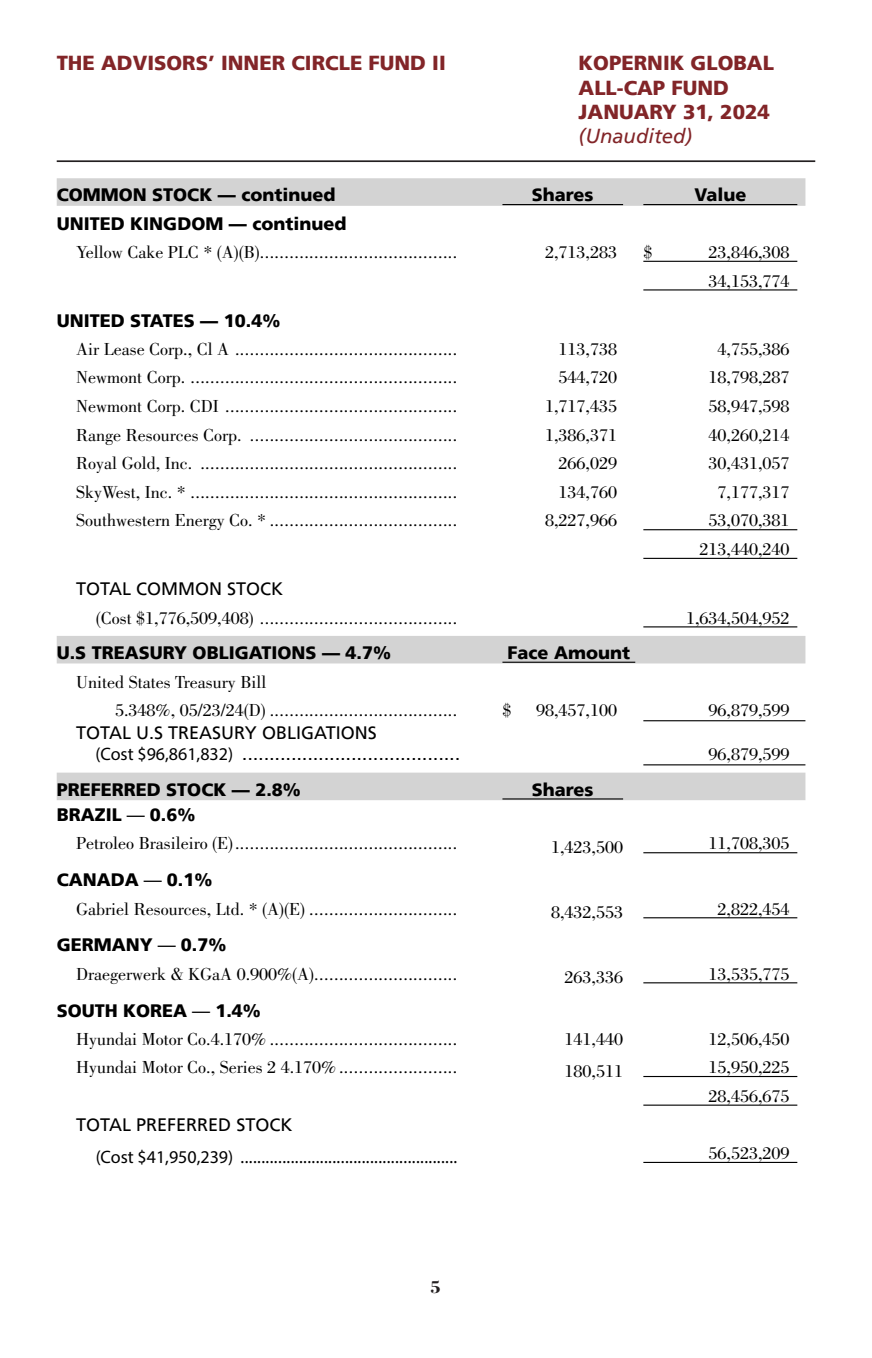
<style>
.page{position:relative;width:872px;height:1358px;background:#fff}
.page>*{position:absolute;margin:0;border:0;box-sizing:border-box;transform-origin:0 0}
.t1{font:900 20.25px/24.3px "Frutiger LT";color:#822528}
.t2{font:italic 20.25px "Frutiger LT";color:#822528}
.ID0EOFAC{font:18px "Bodoni LT Pro";color:#000}
.ID0EPMAC{font:18px "Bodoni LT Pro";color:#000}
.ID0EJE{font:900 18px "Frutiger LT";color:#000}
.ID0E4AAE{font:18px "Bodoni LT Pro";color:#000}
.ID0EZJAC{font:18px "Bodoni LT Pro";color:#000}
.ID0ENRPM{font:18px/21.6px "Frutiger LT";color:#000}
.ID0ELECO{font:18px "Myriad Pro";color:#000}
.ID0EUHAC{font:18px "Bodoni LT Pro";color:#000}
.ID0EBYOM{font:18px "Bodoni LT Pro";color:#000}
.ID0EFKPM{font:18px "Bodoni LT Pro";color:#000}
.ID0E5CAO{font:900 18px "Frutiger LT";color:#000}
.ID0EUIAO{font:18px "Bodoni LT Pro";color:#000}
.ID0ECH{font:900 18px "Frutiger LT";color:#000}
.ID0EFHPM{font:18px "Bodoni LT Pro";color:#000}
.ID0EKBCO{font:18px "Frutiger LT";color:#000}
.ID0E5UOM{font:18px "Frutiger LT";color:#000}
.ID0EJMPM{font:18px "Bodoni LT Pro";color:#000}
.ID0EIHCO{font:18px "Bodoni LT Pro";color:#000}
.t3{font:700 18px "Bodoni LT Pro";color:#231f20}
.s1{font-family:"Myriad Pro"}
.s2{font-weight:400}
</style>
<div class="page">
<hr style="left:57px;top:160px;width:758px;height:2px;background:#231f20">
<svg style="left:57px;top:178px;width:748px;height:622px"></svg>
<hr style="left:643px;top:720px;width:162px;height:1px;background:#000">
<hr style="left:643px;top:764px;width:162px;height:1px;background:#000">
<hr style="left:502px;top:204px;width:121px;height:1px;background:#000">
<hr style="left:643px;top:204px;width:154px;height:1px;background:#000">
<hr style="left:643px;top:261px;width:154px;height:1px;background:#000">
<hr style="left:643px;top:289px;width:154px;height:1px;background:#000">
<hr style="left:643px;top:529px;width:154px;height:1px;background:#000">
<hr style="left:643px;top:558px;width:154px;height:1px;background:#000">
<hr style="left:643px;top:626px;width:154px;height:1px;background:#000">
<hr style="left:502px;top:661px;width:133px;height:2px;background:#000">
<hr style="left:502px;top:798px;width:121px;height:1px;background:#000">
<hr style="left:643px;top:852px;width:154px;height:1px;background:#000">
<hr style="left:643px;top:917px;width:154px;height:1px;background:#000">
<hr style="left:643px;top:982px;width:154px;height:1px;background:#000">
<hr style="left:643px;top:1076px;width:154px;height:1px;background:#000">
<hr style="left:643px;top:1104px;width:154px;height:1px;background:#000">
<hr style="left:643px;top:1161px;width:154px;height:2px;background:#000">
<p class="t1" style="left:57px;top:51px;width:390px">THE ADVISORS’ INNER CIRCLE FUND II</p>
<p class="t1" style="left:578px;top:51px;width:197px">KOPERNIK GLOBAL<br>ALL-CAP FUND<br>JANUARY 31, 2024</p>
<p class="t2" style="left:578px;top:125px;width:115px">(Unaudited)</p>
<p class="ID0EJE" style="left:57px;top:184px;width:280px">COMMON STOCK — continued</p>
<p class="ID0ECH" style="left:532px;top:184px;width:63px">Shares</p>
<p class="ID0ECH" style="left:694px;top:184px;width:54px">Value</p>
<p class="ID0EJE" style="left:57px;top:213px;width:291px">UNITED KINGDOM — continued</p>
<p class="ID0EPMAC" style="left:76px;top:242px;width:383px">Yellow Cake PLC * (A)(B)........................................</p>
<p class="ID0EUHAC" style="left:545px;top:242px;width:73px">2,713,283</p>
<p class="ID0E4AAE" style="left:643px;top:242px;width:10px">$</p>
<p class="ID0E4AAE" style="left:708px;top:242px;width:82px">23,846,308</p>
<p class="ID0E4AAE" style="left:708px;top:270px;width:82px">34,153,774</p>
<p class="ID0EJE" style="left:57px;top:309px;width:225px">UNITED STATES — 10.4%</p>
<p class="ID0EOFAC" style="left:76px;top:338px;width:383px">Air Lease Corp., Cl A .............................................</p>
<p class="ID0EUHAC" style="left:558px;top:338px;width:60px">113,738</p>
<p class="ID0EZJAC" style="left:717px;top:338px;width:73px">4,755,386</p>
<p class="ID0EOFAC" style="left:76px;top:367px;width:383px">Newmont Corp. ......................................................</p>
<p class="ID0EUHAC" style="left:558px;top:367px;width:60px">544,720</p>
<p class="ID0EZJAC" style="left:708px;top:367px;width:82px">18,798,287</p>
<p class="ID0EOFAC" style="left:76px;top:396px;width:383px">Newmont Corp. CDI ...............................................</p>
<p class="ID0EUHAC" style="left:545px;top:396px;width:73px">1,717,435</p>
<p class="ID0EZJAC" style="left:708px;top:396px;width:82px">58,947,598</p>
<p class="ID0EOFAC" style="left:76px;top:424px;width:383px">Range Resources Corp. ..........................................</p>
<p class="ID0EUHAC" style="left:545px;top:424px;width:73px">1,386,371</p>
<p class="ID0EZJAC" style="left:708px;top:424px;width:82px">40,260,214</p>
<p class="ID0EOFAC" style="left:76px;top:453px;width:383px">Royal Gold, Inc. ....................................................</p>
<p class="ID0EUHAC" style="left:558px;top:453px;width:60px">266,029</p>
<p class="ID0EZJAC" style="left:708px;top:453px;width:82px">30,431,057</p>
<p class="ID0EOFAC" style="left:76px;top:482px;width:383px">SkyWest, Inc. * ......................................................</p>
<p class="ID0EUHAC" style="left:558px;top:482px;width:60px">134,760</p>
<p class="ID0EZJAC" style="left:717px;top:482px;width:73px">7,177,317</p>
<p class="ID0EPMAC" style="left:76px;top:510px;width:383px">Southwestern Energy Co. * ......................................</p>
<p class="ID0EUHAC" style="left:545px;top:510px;width:73px">8,227,966</p>
<p class="ID0E4AAE" style="left:708px;top:510px;width:82px">53,070,381</p>
<p class="ID0E4AAE" style="left:699px;top:539px;width:91px">213,440,240</p>
<p class="ID0E5UOM" style="left:76px;top:578px;width:209px">TOTAL COMMON STOCK</p>
<p class="ID0EBYOM" style="left:96px;top:607px;width:363px">(Cost $1,776,509,408) ........................................</p>
<p class="ID0E4AAE" style="left:686px;top:607px;width:105px">1,634,504,952</p>
<p class="ID0EJE" style="left:57px;top:642px;width:336px">U.S TREASURY OBLIGATIONS — 4.7%</p>
<p class="ID0ECH" style="left:507px;top:642px;width:124px">Face Amount</p>
<p class="ID0EFHPM" style="left:76px;top:671px;width:192px">United States Treasury Bill</p>
<p class="ID0EFKPM" style="left:115px;top:700px;width:344px">5.348%, 05/23/24(D) ......................................</p>
<p class="ID0EJMPM" style="left:502px;top:700px;width:10px">$</p>
<p class="ID0EJMPM" style="left:536px;top:700px;width:82px">98,457,100</p>
<p class="ID0EZJAC" style="left:708px;top:700px;width:82px">96,879,599</p>
<p class="ID0ENRPM" style="left:96px;top:722px;width:366px;text-indent:-19px">TOTAL U.S TREASURY OBLIGATIONS<br><span class="s1">(Cost $96,861,832)</span> ........................................</p>
<p class="ID0EZJAC" style="left:708px;top:744px;width:82px">96,879,599</p>
<p class="ID0EJE" style="left:57px;top:778px;width:246px">PREFERRED STOCK — 2.8%</p>
<p class="ID0ECH" style="left:532px;top:778px;width:63px">Shares</p>
<p class="ID0E5CAO" style="left:57px;top:804px;width:140px">BRAZIL <span class="s2">—</span> 0.6%</p>
<p class="ID0EPMAC" style="left:76px;top:833px;width:383px">Petroleo Brasileiro (E).............................................</p>
<p class="ID0EUIAO" style="left:551px;top:837px;width:73px">1,423,500</p>
<p class="ID0E4AAE" style="left:708px;top:833px;width:82px">11,708,305</p>
<p class="ID0E5CAO" style="left:57px;top:869px;width:157px">CANADA <span class="s2">—</span> 0.1%</p>
<p class="ID0EPMAC" style="left:76px;top:898px;width:383px">Gabriel Resources, Ltd. * (A)(E) ..............................</p>
<p class="ID0EUIAO" style="left:551px;top:902px;width:73px">8,432,553</p>
<p class="ID0E4AAE" style="left:717px;top:898px;width:73px">2,822,454</p>
<p class="ID0E5CAO" style="left:57px;top:934px;width:171px">GERMANY <span class="s2">—</span> 0.7%</p>
<p class="ID0EPMAC" style="left:76px;top:963px;width:383px">Draegerwerk &amp; KGaA 0.900%(A).............................</p>
<p class="ID0EUIAO" style="left:564px;top:967px;width:60px">263,336</p>
<p class="ID0E4AAE" style="left:708px;top:963px;width:82px">13,535,775</p>
<p class="ID0E5CAO" style="left:57px;top:999px;width:206px">SOUTH KOREA <span class="s2">—</span> 1.4%</p>
<p class="ID0EOFAC" style="left:76px;top:1028px;width:383px">Hyundai Motor Co.4.170% ......................................</p>
<p class="ID0EUIAO" style="left:564px;top:1028px;width:60px">141,440</p>
<p class="ID0EZJAC" style="left:708px;top:1028px;width:82px">12,506,450</p>
<p class="ID0EPMAC" style="left:76px;top:1057px;width:383px">Hyundai Motor Co., Series 2 4.170% ........................</p>
<p class="ID0EUIAO" style="left:564px;top:1060px;width:60px">180,511</p>
<p class="ID0E4AAE" style="left:708px;top:1057px;width:82px">15,950,225</p>
<p class="ID0E4AAE" style="left:708px;top:1085px;width:82px">28,456,675</p>
<p class="ID0EKBCO" style="left:76px;top:1114px;width:218px">TOTAL PREFERRED STOCK</p>
<p class="ID0ELECO" style="left:96px;top:1145px;width:363px">(Cost $41,950,239) ....................................................</p>
<p class="ID0EIHCO" style="left:708px;top:1143px;width:82px">56,523,209</p>
<p class="t3" style="left:430px;top:1275px;width:12px">5</p>
</div>
